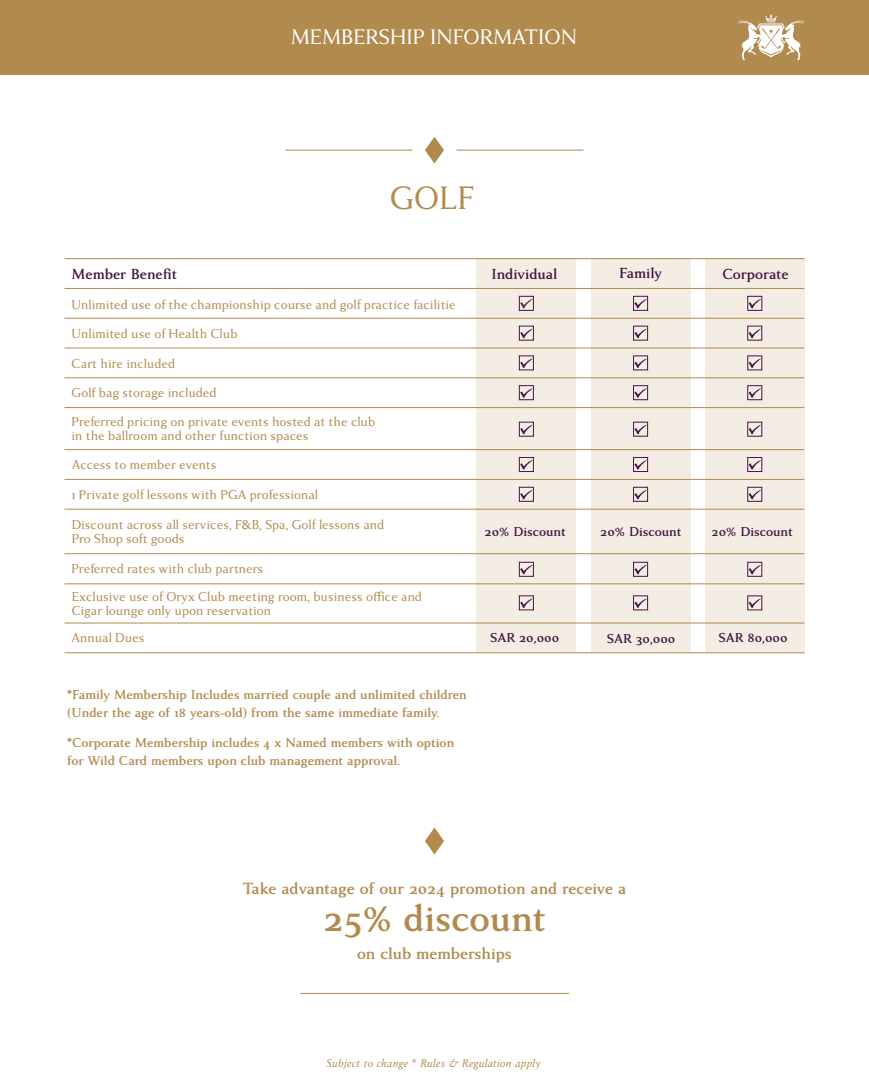
<style>
.page{position:relative;width:869px;height:1092px;background:#fff}
.page>*{position:absolute;margin:0;border:0;box-sizing:border-box;transform-origin:0 0}
.t1{font:700 40.25px "Anziano Pro";color:#b18a4d}
.t2{font:35px "Anziano Pro";color:#b18a4d}
.t3{font:22.75px "Anziano Pro";color:#fff}
.t4{font:700 17.5px "Anziano Pro";color:#b18a4d}
.t5{font:700 15.75px "Anziano Pro";color:#441643}
.t6{font:14px/29.4px "Anziano Pro";color:#b18a4d}
.t7{font:700 14px/17.5px "Anziano Pro";color:#b18a4d}
.t8{font:700 14px "Anziano Pro";color:#441643}
.t9{font:italic 12.25px "Anziano Pro";color:#b18a4d}
</style>
<div class="page">
<div style="left:0;top:0;width:868px;height:74px;background:#b18a4d"></div>
<hr style="left:285px;top:150px;width:127px;height:1px;background:#b18a4d">
<hr style="left:456px;top:150px;width:127px;height:1px;background:#b18a4d">
<svg style="left:425px;top:137px;width:19px;height:26px"></svg>
<hr style="left:64px;top:288px;width:740px;height:1px;background:#b18a4d">
<hr style="left:64px;top:318px;width:740px;height:1px;background:#b18a4d">
<hr style="left:64px;top:258px;width:740px;height:1px;background:#b18a4d">
<hr style="left:64px;top:347px;width:740px;height:1px;background:#b18a4d">
<hr style="left:64px;top:377px;width:740px;height:1px;background:#b18a4d">
<hr style="left:64px;top:407px;width:740px;height:1px;background:#b18a4d">
<hr style="left:64px;top:449px;width:740px;height:1px;background:#b18a4d">
<hr style="left:64px;top:479px;width:740px;height:1px;background:#b18a4d">
<hr style="left:64px;top:508px;width:740px;height:1px;background:#b18a4d">
<hr style="left:64px;top:583px;width:740px;height:1px;background:#b18a4d">
<hr style="left:64px;top:622px;width:740px;height:1px;background:#b18a4d">
<hr style="left:64px;top:652px;width:740px;height:1px;background:#b18a4d">
<hr style="left:64px;top:553px;width:740px;height:1px;background:#b18a4d">
<svg style="left:704px;top:259px;width:100px;height:393px;background:#f0e8de"></svg>
<svg style="left:590px;top:259px;width:100px;height:393px;background:#efe8de"></svg>
<svg style="left:476px;top:259px;width:99px;height:393px;background:#efe8de"></svg>
<div style="left:518px;top:296px;width:15px;height:15px;border:1px solid #441643"></div>
<svg style="left:634px;top:299px;width:11px;height:9px"></svg>
<div style="left:632px;top:296px;width:15px;height:15px;border:1px solid #441643"></div>
<svg style="left:749px;top:299px;width:10px;height:9px"></svg>
<div style="left:747px;top:296px;width:14px;height:15px;border:1px solid #441643"></div>
<svg style="left:520px;top:329px;width:11px;height:9px"></svg>
<svg style="left:634px;top:329px;width:11px;height:9px"></svg>
<svg style="left:749px;top:329px;width:10px;height:9px"></svg>
<div style="left:747px;top:325px;width:14px;height:15px;border:1px solid #441643"></div>
<svg style="left:520px;top:358px;width:11px;height:10px"></svg>
<svg style="left:634px;top:358px;width:11px;height:10px"></svg>
<svg style="left:749px;top:358px;width:10px;height:10px"></svg>
<div style="left:747px;top:355px;width:14px;height:15px;border:1px solid #441643"></div>
<svg style="left:520px;top:388px;width:11px;height:9px"></svg>
<div style="left:518px;top:385px;width:15px;height:15px;border:1px solid #441643"></div>
<svg style="left:634px;top:388px;width:11px;height:9px"></svg>
<div style="left:632px;top:385px;width:15px;height:15px;border:1px solid #441643"></div>
<svg style="left:749px;top:388px;width:10px;height:9px"></svg>
<div style="left:747px;top:385px;width:14px;height:15px;border:1px solid #441643"></div>
<svg style="left:520px;top:460px;width:11px;height:9px"></svg>
<div style="left:518px;top:457px;width:15px;height:15px;border:1px solid #441643"></div>
<svg style="left:634px;top:460px;width:11px;height:9px"></svg>
<div style="left:632px;top:457px;width:15px;height:15px;border:1px solid #441643"></div>
<svg style="left:749px;top:460px;width:10px;height:9px"></svg>
<div style="left:747px;top:457px;width:14px;height:15px;border:1px solid #441643"></div>
<svg style="left:520px;top:490px;width:11px;height:9px"></svg>
<div style="left:518px;top:487px;width:15px;height:14px;border:1px solid #441643"></div>
<svg style="left:634px;top:490px;width:11px;height:9px"></svg>
<div style="left:632px;top:487px;width:15px;height:14px;border:1px solid #441643"></div>
<svg style="left:749px;top:490px;width:10px;height:9px"></svg>
<div style="left:747px;top:487px;width:14px;height:14px;border:1px solid #441643"></div>
<svg style="left:520px;top:425px;width:11px;height:9px"></svg>
<div style="left:518px;top:421px;width:15px;height:15px;border:1px solid #441643"></div>
<svg style="left:634px;top:425px;width:11px;height:9px"></svg>
<svg style="left:749px;top:425px;width:10px;height:9px"></svg>
<svg style="left:520px;top:598px;width:11px;height:9px"></svg>
<svg style="left:634px;top:598px;width:11px;height:9px"></svg>
<svg style="left:749px;top:598px;width:10px;height:9px"></svg>
<div style="left:747px;top:595px;width:14px;height:15px;border:1px solid #441643"></div>
<svg style="left:520px;top:565px;width:11px;height:9px"></svg>
<div style="left:518px;top:561px;width:15px;height:15px;border:1px solid #441643"></div>
<svg style="left:634px;top:565px;width:11px;height:9px"></svg>
<div style="left:632px;top:561px;width:15px;height:15px;border:1px solid #441643"></div>
<svg style="left:749px;top:565px;width:10px;height:9px"></svg>
<div style="left:747px;top:561px;width:14px;height:15px;border:1px solid #441643"></div>
<svg style="left:738px;top:14px;width:66px;height:46px"></svg>
<svg style="left:425px;top:827px;width:19px;height:27px"></svg>
<hr style="left:300px;top:993px;width:268px;height:1px;background:#b18a4d">
<h3 class="t3" style="left:291px;top:23px;width:288px">MEMBERSHIP INFORMATION</h3>
<h2 class="t2" style="left:390px;top:176px;width:86px">GOLF</h2>
<p class="t5" style="left:72px;top:264px;width:107px">Member Benefit</p>
<p class="t5" style="left:491px;top:264px;width:67px">Individual</p>
<p class="t5" style="left:618px;top:263px;width:44px">Family</p>
<p class="t5" style="left:722px;top:264px;width:68px">Corporate</p>
<p class="t6" style="left:72px;top:290px;width:385px">Unlimited use of the championship course and golf practice facilitie</p>
<p class="t6" style="left:72px;top:319px;width:305px">Unlimited use of Health Club<br>Cart hire included<br>Golf bag storage included<br>Preferred pricing on private events hosted at the club</p>
<p class="t6" style="left:72px;top:421px;width:248px">in the ballroom and other function spaces<br>Access to member events<br>1 Private golf lessons with PGA professional</p>
<p class="t6" style="left:72px;top:517px;width:314px;line-height:14px">Discount across all services, F&amp;B, Spa, Golf lessons and<br>Pro Shop soft goods</p>
<p class="t6" style="left:72px;top:554px;width:193px">Preferred rates with club partners</p>
<p class="t6" style="left:72px;top:589px;width:351px;line-height:14px">Exclusive use of Oryx Club meeting room, business office and<br>Cigar lounge only upon reservation</p>
<p class="t6" style="left:72px;top:623px;width:74px">Annual Dues</p>
<p class="t7" style="left:67px;top:686px;width:401px">*Family Membership Includes married couple and unlimited children (Under the age of 18 years-old) from the same immediate family.</p>
<p class="t7" style="left:67px;top:734px;width:388px">*Corporate Membership includes 4 x Named members with option for Wild Card members upon club management approval.</p>
<p class="t8" style="left:484px;top:522px;width:82px">20% Discount</p>
<p class="t8" style="left:600px;top:522px;width:82px">20% Discount</p>
<p class="t8" style="left:711px;top:522px;width:82px">20% Discount</p>
<p class="t8" style="left:490px;top:629px;width:71px">SAR 20,000</p>
<p class="t8" style="left:606px;top:629px;width:70px">SAR 30,000</p>
<p class="t8" style="left:718px;top:629px;width:71px">SAR 80,000</p>
<p class="t4" style="left:243px;top:877px;width:385px">Take advantage of our 2024 promotion and receive a</p>
<h1 class="t1" style="left:323px;top:893px;width:224px">25% discount</h1>
<p class="t4" style="left:357px;top:942px;width:156px">on club memberships</p>
<p class="t9" style="left:326px;top:1055px;width:216px">Subject to change * Rules &amp; Regulation apply</p>
</div>
